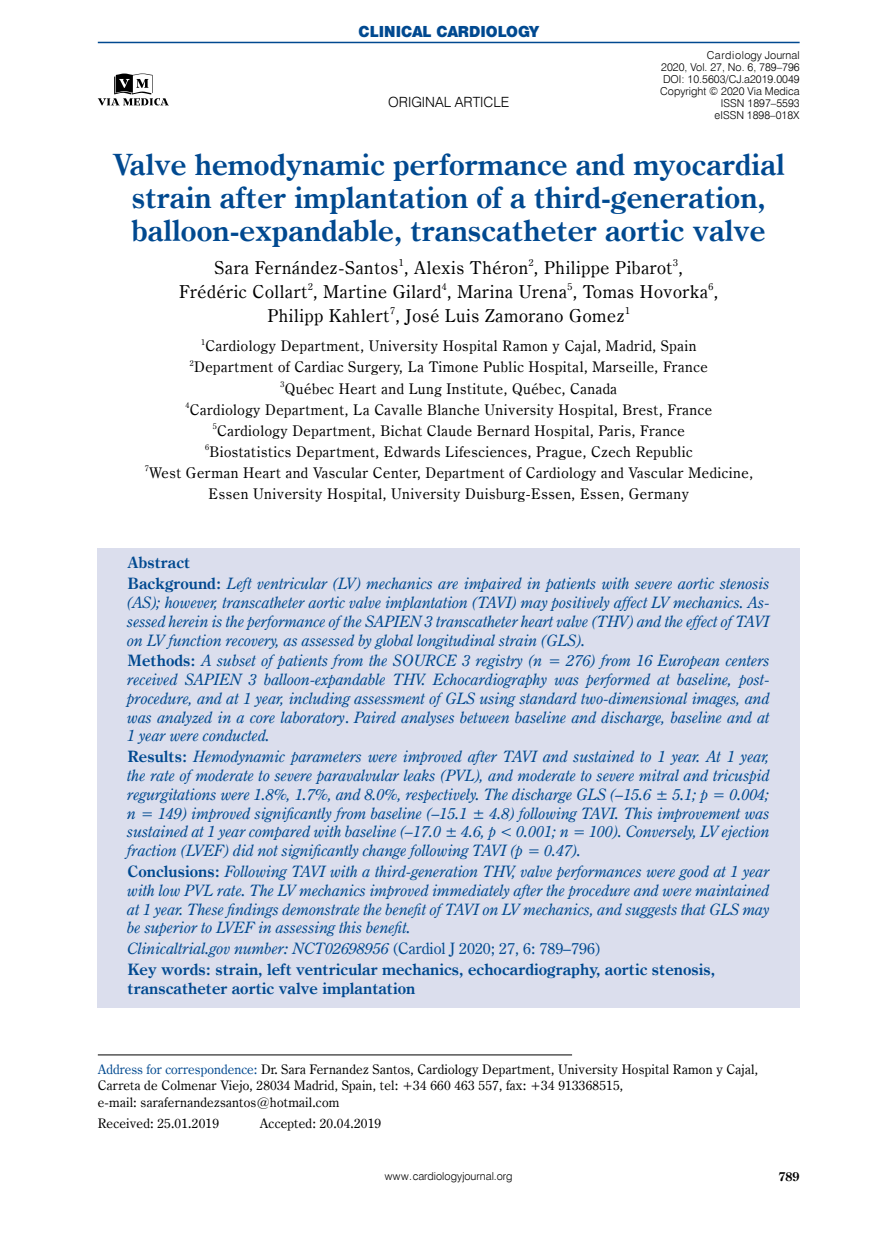
<style>
.page{position:relative;width:872px;height:1234px;background:#fff}
.page>*{position:absolute;margin:0;border:0;box-sizing:border-box;transform-origin:0 0}
.t1{font:700 29.4px/33px "Century Oldst EU";color:#004990;text-align:center}
.t2{font:17.85px/24px "Century Oldst EU";letter-spacing:.035em;color:#000;text-align:center}
.t3{font:italic 15.75px/18.8px "Century Oldst EU";color:#004990;text-align:justify}
.t4{font:700 15.75px/20.9px "Century Oldst EU";color:#004990}
.t5{font:14.7px/21px "Century Oldst EU";letter-spacing:.035em;color:#000;text-align:center}
.t6{font:14.1px "Swis 721 Blk 2 EU";color:#004990}
.t7{font:14.1px "Swis 721 Lt EU";color:#000}
.t8{font:13.2px/16.5px "Century Oldst EU";letter-spacing:.015em;color:#000}
.t9{font:700 12.75px "Century Oldst EU";color:#000}
.t10{font:10.95px/12px "Swis 721 Lt EU";color:#000;text-align:right}
.s1{font-weight:700;font-style:normal}
.s2{font-style:normal}
.s3{font-weight:400;font-style:italic}
.s4{font-weight:400}
.s5{color:#004990}
</style>
<div class="page">
<div style="left:98px;top:548px;width:702px;height:459px;background:#dbdeed"></div>
<hr style="left:98px;top:1054px;width:474px;height:1px;background:#000">
<hr style="left:98px;top:42px;width:701px;height:1px;background:#004990">
<svg style="left:98px;top:74px;width:71px;height:32px"></svg>
<p class="t6" style="left:358px;top:22px;width:182px">CLINICAL CARDIOLOGY</p>
<p class="t7" style="left:388px;top:93px;width:123px">o ri ginal artic le</p>
<p class="t10" style="left:660px;top:49px;width:141px">Cardiology Journal<br>2020, Vol. 27, No. 6, 789–796<br>DOI: 10.5603/CJ.a2019.0049<br>Copyright © 2020 Via Medica<br>ISSN 1897–5593<br>eISSN 1898–018X</p>
<h1 class="t1" style="left:113px;top:149px;width:673px">Valve hemodynamic performance and myocardial strain after implantation of a third-generation, balloon-expandable, transcatheter aortic valve</h1>
<p class="t2" style="left:179px;top:256px;width:540px">Sara Fernández-Santos<sup>1</sup>, Alexis Théron<sup>2</sup>, Philippe Pibarot<sup>3</sup>,<br>Frédéric Collart<sup>2</sup>, Martine Gilard<sup>4</sup>, Marina Urena<sup>5</sup>, Tomas Hovorka<sup>6</sup>,<br>Philipp Kahlert<sup>7</sup>, José Luis Zamorano Gomez<sup>1</sup></p>
<p class="t5" style="left:145px;top:336px;width:610px"><sup>1</sup>Cardiology Department, University Hospital Ramon y Cajal, Madrid, Spain<br><sup>2</sup>Department of Cardiac Surgery, La Timone Public Hospital, Marseille, France<br><sup>3</sup>Québec Heart and Lung Institute, Québec, Canada<br><sup>4</sup>Cardiology Department, La Cavalle Blanche University Hospital, Brest, France<br><sup>5</sup>Cardiology Department, Bichat Claude Bernard Hospital, Paris, France<br><sup>6</sup>Biostatistics Department, Edwards Lifesciences, Prague, Czech Republic<br><sup>7</sup>West German Heart and Vascular Center, Department of Cardiology and Vascular Medicine, Essen University Hospital, University Duisburg-Essen, Essen, Germany</p>
<p class="t3" style="left:128px;top:552px;width:644px;line-height:20.9px"><span class="s1">Abstract<br>Background:</span> Left ventricular (LV) mechanics are impaired in patients with severe aortic stenosis</p>
<p class="t3" style="left:128px;top:593px;width:644px">(AS); however, transcatheter aortic valve implantation (TAVI) may positively affect LV mechanics. As&shy;sessed herein is the performance of the SAPIEN 3 transcatheter heart valve (THV) and the effect of TAVI on LV function recovery, as assessed by global longitudinal strain (GLS).</p>
<p class="t3" style="left:128px;top:651px;width:644px"><span class="s1">Methods:</span> A subset of patients from the SOURCE 3 registry (n = 276) from 16 European centers received SAPIEN 3 balloon-expandable THV. Echocardiography was performed at baseline, post&shy;procedure, and at 1 year, including assessment of GLS using standard two-dimensional images, and was analyzed in a core laboratory<span class="s2">.</span> Paired analyses between baseline and discharge, baseline and at 1 year were conducted.</p>
<p class="t3" style="left:128px;top:747px;width:644px"><span class="s1">Results:</span> Hemodynamic parameters were improved after TAVI and sustained to 1 year. At 1 year, the rate of moderate to severe paravalvular leaks (PVL), and moderate to severe mitral and tricuspid regurgitations were 1.8%, 1.7%, and 8.0%, respectively. The discharge GLS (–15.6 ± 5.1; p = 0.004; n = 149) improved significantly from baseline (–15.1 ± 4.8) following TAVI. This improvement was sustained at 1 year compared with baseline (–17.0 ± 4.6, p &lt; 0.001; n = 100). Conversely, LV ejection fraction (LVEF) did not significantly change following TAVI (p = 0.47).</p>
<p class="t3" style="left:128px;top:862px;width:644px"><span class="s1">Conclusions:</span> Following TAVI with a third-generation THV, valve performances were good at 1 year with low PVL rate. The LV mechanics improved immediately after the procedure and were maintained at 1 year. These findings demonstrate the benefit of TAVI on LV mechanics, and suggests that GLS may be superior to LVEF in assessing this benefit.</p>
<p class="t4" style="left:128px;top:938px;width:589px"><span class="s3">Clinicaltrial.gov number: NCT02698956</span> <span class="s4">(Cardiol J 2020; 27, 6: 789–796)<br></span>Key words: strain, left ventricular mechanics, echocardiography, aortic stenosis,</p>
<p class="t4" style="left:128px;top:978px;width:289px">transcatheter aortic valve implantation</p>
<p class="t8" style="left:98px;top:1060px;width:661px"><span class="s5">Address for correspondence:</span> Dr. Sara Fernandez Santos, Cardiology Department, University Hospital Ramon y Cajal,<br>Carreta de Colmenar Viejo, 28034 Madrid, Spain, tel: +34 660 463 557, fax: +34 913368515,<br>e-mail: sarafernandezsantos@hotmail.com</p>
<p class="t8" style="left:98px;top:1114px;width:123px">Received: 25.01.2019</p>
<p class="t8" style="left:260px;top:1114px;width:123px">Accepted: 20.04.2019</p>
<p class="t10" style="left:385px;top:1170px;width:129px">www.cardiologyjournal.org</p>
<p class="t9" style="left:778px;top:1167px;width:23px">789</p>
</div>
